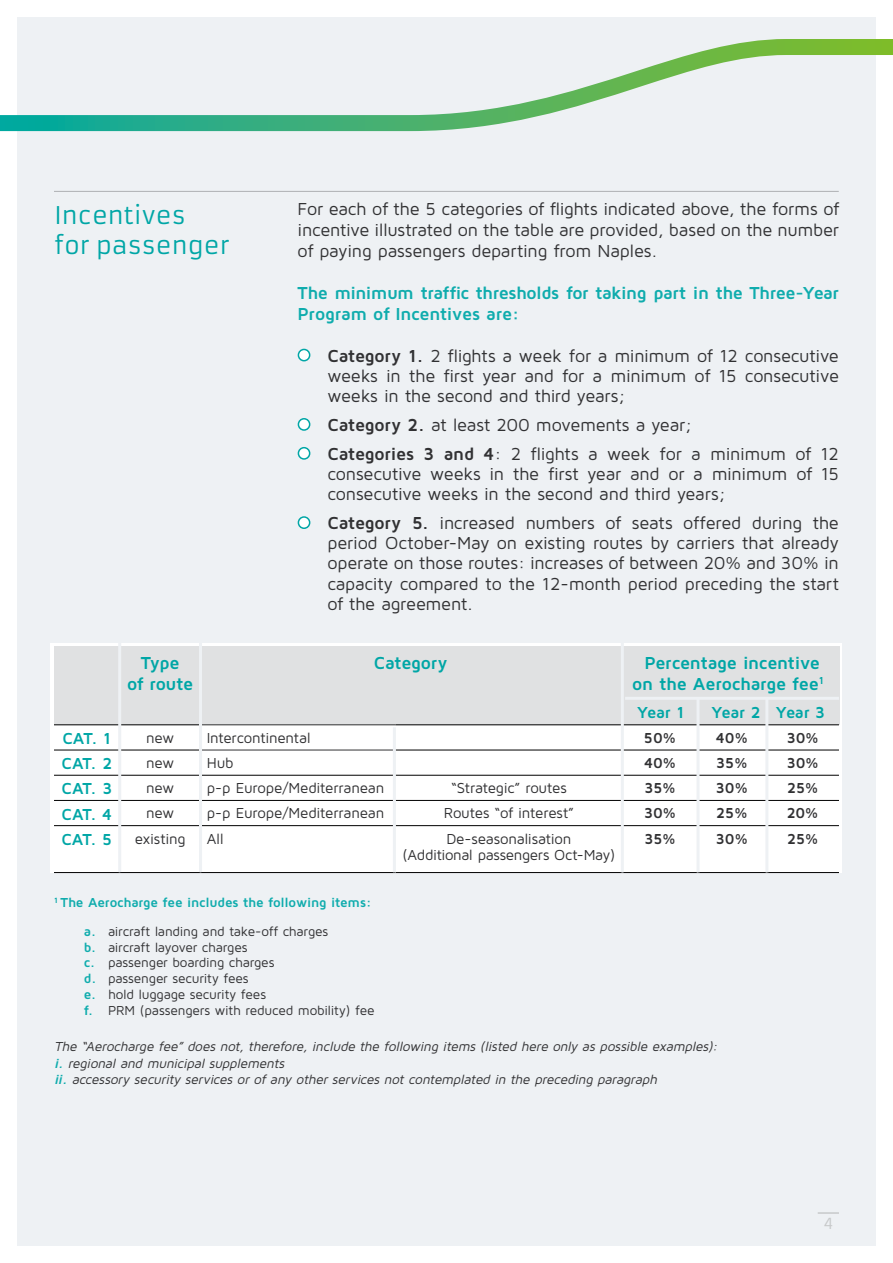
<style>
.page{position:relative;width:893px;height:1263px;background:#fff}
.page>*{position:absolute;margin:0;border:0;box-sizing:border-box;transform-origin:0 0}
.t1{font:24px/30px "Armata";color:#00a6a6}
.t2{font:18px/20.2px "Maven Pro";letter-spacing:-.015em;color:#313133;text-align:justify}
.t3{font:700 18px/21px "Maven Pro";letter-spacing:-.025em;color:#0facad}
.t4{font:700 18px "Maven Pro";letter-spacing:-.01em;color:#00a6a6}
.t5{font:700 16.5px "Maven Pro";letter-spacing:-.015em;color:#00a6a6}
.t6{font:15px/16.5px "Maven Pro";letter-spacing:-.015em;color:#313133;text-align:center}
.t7{font:700 15px "Maven Pro";color:#313133}
.t8{font:15px "Armata";color:#c7c9ca}
.t9{font:italic 13.5px/16.5px "Maven Pro";color:#313133}
.t10{font:13.5px/15.8px "Maven Pro";letter-spacing:-.01em;color:#313133}
.t11{font:700 13.5px/28.5px "Maven Pro";letter-spacing:-.015em;color:#0facad}
.s1{font-weight:700}
.s2{font-weight:400;color:#313133}
.s3{font-weight:700;color:#0facad}
</style>
<div class="page">
<div style="left:17px;top:17px;width:859px;height:1229px;background:#eef1f4"></div>
<hr style="left:818px;top:1212px;width:21px;height:2px;background:#c7c9ca">
<div style="left:298px;top:349px;width:12px;height:12px;background:#fff;border-radius:50%"></div>
<div style="left:298px;top:349px;width:12px;height:12px;border:2px solid #00a6a6;border-radius:50%"></div>
<div style="left:298px;top:419px;width:12px;height:11px;background:#fff;border-radius:50%"></div>
<div style="left:298px;top:418px;width:12px;height:13px;border:2px solid #00a6a6;border-radius:50%"></div>
<div style="left:298px;top:448px;width:12px;height:11px;background:#fff;border-radius:50%"></div>
<div style="left:298px;top:447px;width:12px;height:13px;border:2px solid #00a6a6;border-radius:50%"></div>
<div style="left:298px;top:517px;width:12px;height:11px;background:#fff;border-radius:50%"></div>
<div style="left:298px;top:516px;width:12px;height:13px;border:2px solid #00a6a6;border-radius:50%"></div>
<div style="left:51px;top:643px;width:791px;height:230px;background:#fff"></div>
<div style="left:54px;top:646px;width:785px;height:79px;background:#e0e1e2"></div>
<hr style="left:54px;top:724px;width:66px;height:1px;background:#000">
<hr style="left:395px;top:724px;width:227px;height:1px;background:#000">
<hr style="left:622px;top:724px;width:75px;height:1px;background:#000">
<hr style="left:697px;top:724px;width:69px;height:1px;background:#000">
<hr style="left:766px;top:724px;width:73px;height:1px;background:#000">
<hr style="left:54px;top:750px;width:66px;height:1px;background:#000">
<hr style="left:120px;top:750px;width:81px;height:1px;background:#000">
<hr style="left:395px;top:750px;width:227px;height:1px;background:#000">
<hr style="left:622px;top:750px;width:75px;height:1px;background:#000">
<hr style="left:697px;top:750px;width:69px;height:1px;background:#000">
<hr style="left:766px;top:750px;width:73px;height:1px;background:#000">
<hr style="left:54px;top:775px;width:66px;height:1px;background:#000">
<hr style="left:120px;top:775px;width:81px;height:1px;background:#000">
<hr style="left:395px;top:775px;width:227px;height:1px;background:#000">
<hr style="left:622px;top:775px;width:75px;height:1px;background:#000">
<hr style="left:697px;top:775px;width:69px;height:1px;background:#000">
<hr style="left:766px;top:775px;width:73px;height:1px;background:#000">
<hr style="left:54px;top:800px;width:66px;height:1px;background:#000">
<hr style="left:120px;top:800px;width:81px;height:1px;background:#000">
<hr style="left:395px;top:800px;width:227px;height:1px;background:#000">
<hr style="left:622px;top:800px;width:75px;height:1px;background:#000">
<hr style="left:697px;top:800px;width:69px;height:1px;background:#000">
<hr style="left:766px;top:800px;width:73px;height:1px;background:#000">
<hr style="left:54px;top:825px;width:66px;height:1px;background:#000">
<hr style="left:120px;top:825px;width:81px;height:1px;background:#000">
<hr style="left:395px;top:825px;width:227px;height:1px;background:#000">
<hr style="left:622px;top:825px;width:75px;height:1px;background:#000">
<hr style="left:697px;top:825px;width:69px;height:1px;background:#000">
<hr style="left:766px;top:825px;width:73px;height:1px;background:#000">
<hr style="left:54px;top:872px;width:66px;height:1px;background:#000">
<hr style="left:120px;top:872px;width:81px;height:1px;background:#000">
<hr style="left:395px;top:872px;width:227px;height:1px;background:#000">
<hr style="left:622px;top:872px;width:75px;height:1px;background:#000">
<hr style="left:697px;top:872px;width:69px;height:1px;background:#000">
<hr style="left:766px;top:872px;width:73px;height:1px;background:#000">
<hr style="left:120px;top:724px;width:81px;height:1px;background:#000">
<hr style="left:201px;top:775px;width:194px;height:1px;background:#000">
<hr style="left:201px;top:800px;width:194px;height:1px;background:#000">
<hr style="left:201px;top:825px;width:194px;height:1px;background:#000">
<hr style="left:201px;top:872px;width:194px;height:1px;background:#000">
<hr style="left:201px;top:724px;width:194px;height:1px;background:#313133">
<hr style="left:201px;top:750px;width:194px;height:1px;background:#313133">
<hr style="left:118px;top:640px;width:3px;height:232px;background:#eef1f4">
<hr style="left:199px;top:640px;width:3px;height:232px;background:#eef1f4">
<hr style="left:621px;top:640px;width:3px;height:232px;background:#eef1f4">
<hr style="left:696px;top:698px;width:3px;height:174px;background:#eef1f4">
<hr style="left:765px;top:698px;width:3px;height:174px;background:#eef1f4">
<hr style="left:393px;top:727px;width:3px;height:145px;background:#eef1f4">
<hr style="left:625px;top:697px;width:214px;height:3px;background:#eef1f4">
<svg style="left:0;top:39px;width:893px;height:92px"></svg>
<hr style="left:54px;top:191px;width:785px;height:1px;background:#aeb0b3">
<h1 class="t1" style="left:54px;top:200px;width:177px">Incentives<br>for passenger</h1>
<p class="t2" style="left:298px;top:197px;width:543px;line-height:21px">For each of the 5 categories of flights indicated above, the forms of incentive illustrated on the table are provided, based on the number of paying passengers departing from Naples.</p>
<p class="t3" style="left:298px;top:282px;width:543px">The minimum traffic thresholds for taking part in the Three-Year<br>Program of Incentives are:</p>
<p class="t2" style="left:327px;top:345px;width:513px"><span class="s1">Category 1.</span> 2 flights a week for a minimum of 12 consecutive weeks in the first year and for a minimum of 15 consecutive weeks in the second and third years;</p>
<p class="t2" style="left:327px;top:410px;width:513px;line-height:28.8px"><span class="s1">Category 2.</span> at least 200 movements a year;<br><span class="s1">Categories 3 and 4</span>: 2 flights a week for a minimum of 12</p>
<p class="t2" style="left:327px;top:463px;width:513px">consecutive weeks in the first year and or a minimum of 15 consecutive weeks in the second and third years;</p>
<p class="t2" style="left:327px;top:512px;width:513px"><span class="s1">Category 5.</span> increased numbers of seats offered during the period October-May on existing routes by carriers that already operate on those routes: increases of between 20% and 30% in capacity compared to the 12-month period preceding the start of the agreement.</p>
<p class="t4" style="left:141px;top:651px;width:40px">Type</p>
<p class="t4" style="left:374px;top:651px;width:75px">Category</p>
<p class="t4" style="left:645px;top:651px;width:177px">Percentage incentive</p>
<p class="t4" style="left:127px;top:672px;width:68px">of route</p>
<p class="t4" style="left:632px;top:672px;width:193px">on the Aerocharge fee<sup>1</sup></p>
<p class="t5" style="left:637px;top:702px;width:49px">Year 1</p>
<p class="t5" style="left:711px;top:702px;width:115px">Year 2 Year 3</p>
<p class="t5" style="left:62px;top:728px;width:50px">CAT. 1</p>
<p class="t6" style="left:146px;top:729px;width:30px">new</p>
<p class="t6" style="left:207px;top:729px;width:106px">Intercontinental</p>
<p class="t7" style="left:644px;top:728px;width:33px">50%</p>
<p class="t7" style="left:716px;top:728px;width:33px">40%</p>
<p class="t7" style="left:787px;top:728px;width:33px">30%</p>
<p class="t5" style="left:61px;top:753px;width:52px">CAT. 2</p>
<p class="t6" style="left:146px;top:754px;width:30px">new</p>
<p class="t6" style="left:207px;top:754px;width:28px">Hub</p>
<p class="t7" style="left:644px;top:753px;width:33px">40%</p>
<p class="t7" style="left:716px;top:753px;width:33px">35%</p>
<p class="t7" style="left:787px;top:753px;width:33px">30%</p>
<p class="t5" style="left:61px;top:778px;width:52px">CAT. 3</p>
<p class="t6" style="left:146px;top:779px;width:30px">new</p>
<p class="t6" style="left:207px;top:779px;width:179px">p-p Europe/Mediterranean</p>
<p class="t6" style="left:451px;top:779px;width:117px">“Strategic” routes</p>
<p class="t7" style="left:644px;top:779px;width:33px">35%</p>
<p class="t7" style="left:716px;top:779px;width:33px">30%</p>
<p class="t7" style="left:787px;top:779px;width:33px">25%</p>
<p class="t5" style="left:61px;top:803px;width:52px">CAT. 4</p>
<p class="t6" style="left:146px;top:804px;width:30px">new</p>
<p class="t6" style="left:207px;top:804px;width:179px">p-p Europe/Mediterranean</p>
<p class="t6" style="left:444px;top:804px;width:132px">Routes “of interest”</p>
<p class="t7" style="left:644px;top:804px;width:33px">30%</p>
<p class="t7" style="left:716px;top:804px;width:33px">25%</p>
<p class="t7" style="left:787px;top:804px;width:33px">20%</p>
<p class="t5" style="left:61px;top:829px;width:52px">CAT. 5</p>
<p class="t6" style="left:135px;top:830px;width:52px">existing</p>
<p class="t6" style="left:207px;top:830px;width:19px">All</p>
<p class="t6" style="left:403px;top:830px;width:214px">De-seasonalisation<br>(Additional passengers Oct-May)</p>
<p class="t7" style="left:644px;top:829px;width:33px">35%</p>
<p class="t7" style="left:716px;top:829px;width:33px">30%</p>
<p class="t7" style="left:787px;top:829px;width:33px">25%</p>
<p class="t11" style="left:84px;top:888px;width:289px;text-indent:-30px"><sup>1</sup> The Aerocharge fee includes the following items: a. <span class="s2">aircraft landing and take-off charges</span></p>
<p class="t10" style="left:84px;top:939px;width:292px"><span class="s3">b.</span> aircraft layover charges<br><span class="s3">c.</span> passenger boarding charges<br><span class="s3">d.</span> passenger security fees<br><span class="s3">e.</span> hold luggage security fees<br><span class="s3">f.</span> PRM (passengers with reduced mobility) fee</p>
<p class="t9" style="left:54px;top:1038px;width:668px">The “Aerocharge fee” does not, therefore, include the following items (listed here only as possible examples): <span class="s3">i.</span> regional and municipal supplements<br><span class="s3">ii.</span> accessory security services or of any other services not contemplated in the preceding paragraph</p>
<p class="t8" style="left:823px;top:1214px;width:12px">4</p>
</div>
